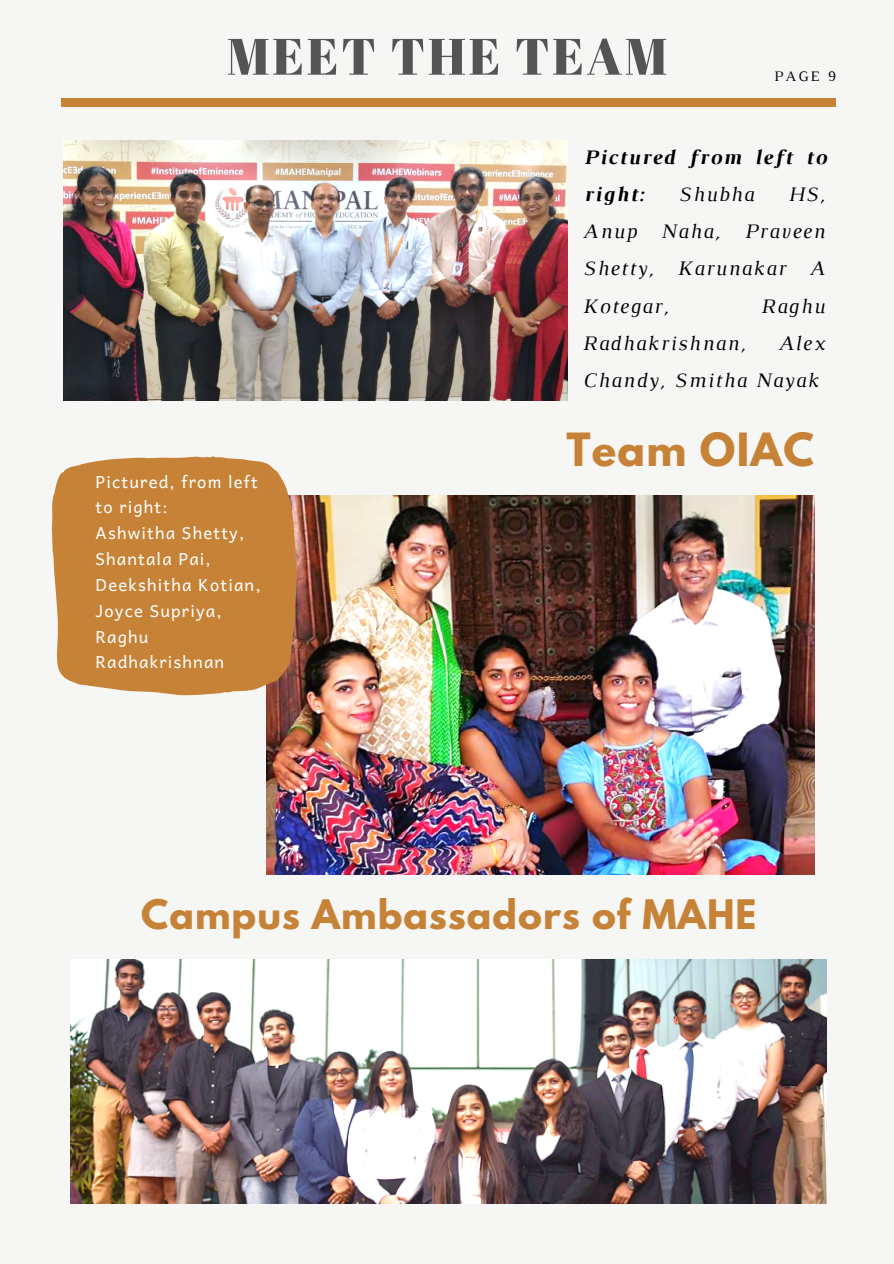
<style>
.page{position:relative;width:894px;height:1264px;background:#fff}
.page>*{position:absolute;margin:0;border:0;box-sizing:border-box;transform-origin:0 0}
.t1{font:51px "Abril Fatface";letter-spacing:.05em;color:#545454}
.t2{font:700 40.5px "League Spartan";letter-spacing:.03em;color:#c68236}
.t3{font:700 36px "League Spartan";letter-spacing:.03em;color:#c68236}
.t4{font:italic 21px/37.2px "Luthier";letter-spacing:.07em;color:#000;text-align:justify}
.t5{font:italic 700 21px/37.2px "Luthier";letter-spacing:.07em;color:#000}
.t6{font:16.65px/25.8px "Andika";letter-spacing:.07em;color:#fff}
.t7{font:14.7px "Luthier";color:#000}
</style>
<div class="page">
<div style="left:0;top:0;width:893px;height:1263px;background:#f6f6f4"></div>
<div style="left:61px;top:99px;width:774px;height:7px;background:#c68236"></div>
<img style="left:266px;top:495px;width:547px;height:379px">
<svg style="left:52px;top:456px;width:244px;height:239px;background:#c88842"></svg>
<img style="left:63px;top:140px;width:504px;height:260px">
<img style="left:70px;top:959px;width:756px;height:244px">
<h1 class="t1" style="left:227px;top:21px;width:442px">MEET THE TEAM</h1>
<p class="t7" style="left:773px;top:71px;width:64px">PAGE 9</p>
<p class="t5" style="left:582px;top:140px;width:244px">Pictured from left to right:</p>
<p class="t4" style="left:678px;top:177px;width:77px">Shubha</p>
<p class="t4" style="left:582px;top:177px;width:243px;text-indent:205px">HS, Anup Naha, Praveen Shetty, Karunakar A Kotegar,</p>
<p class="t4" style="left:761px;top:289px;width:65px">Raghu</p>
<p class="t4" style="left:582px;top:326px;width:243px;text-align:right">Alex<br>Chandy, Smitha Nayak</p>
<p class="t4" style="left:582px;top:326px;width:164px">Radhakrishnan,</p>
<p class="t6" style="left:95px;top:468px;width:167px">Pictured, from left to right:<br>Ashwitha Shetty,<br>Shantala Pai,<br>Deekshitha Kotian,<br>Joyce Supriya,<br>Raghu<br>Radhakrishnan</p>
<h2 class="t2" style="left:566px;top:429px;width:249px">Team OIAC</h2>
<h3 class="t3" style="left:141px;top:896px;width:616px">Campus Ambassadors of MAHE</h3>
</div>
